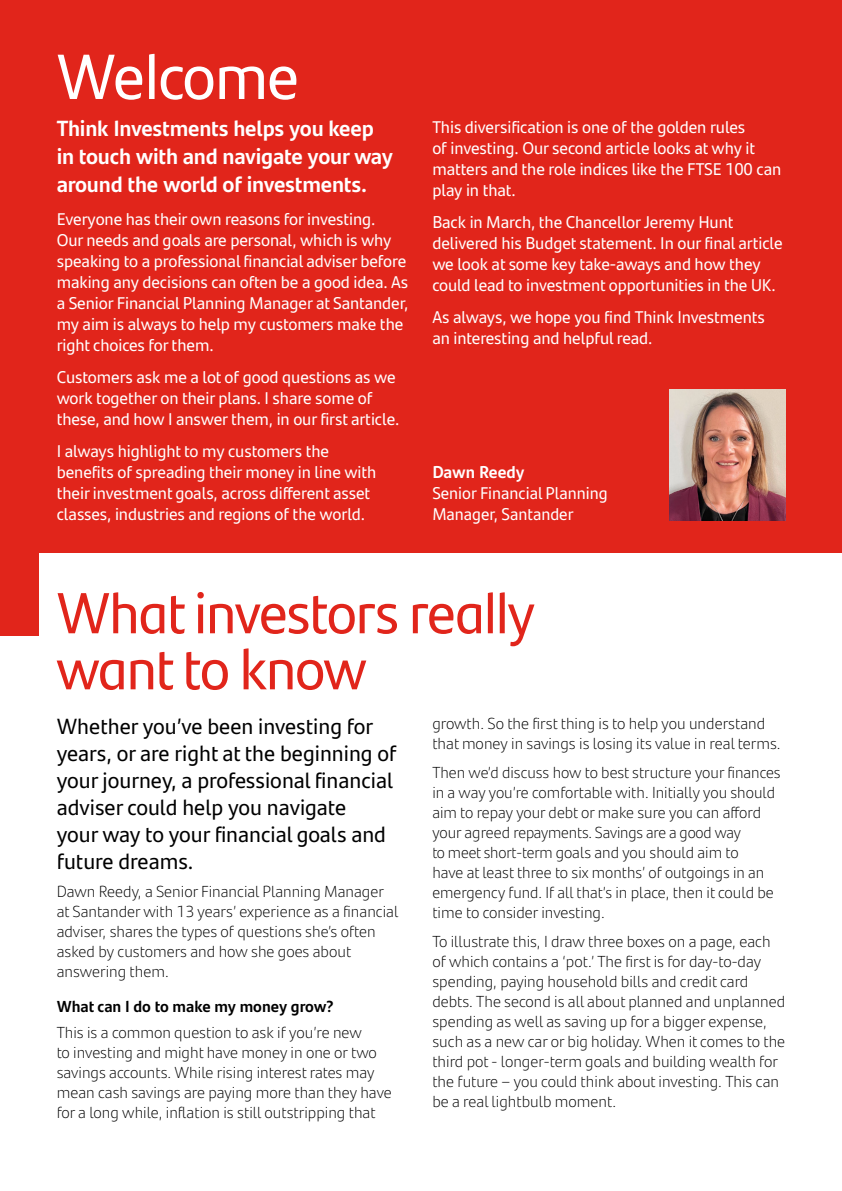
<style>
.page{position:relative;width:842px;height:1191px;background:#fff}
.page>*{position:absolute;margin:0;border:0;box-sizing:border-box;transform-origin:0 0}
.t1{font:64px "Santander Headline";color:#fff}
.t2{font:58px/56px "Santander Headline";letter-spacing:-.01em;color:#e1251b}
.t3{font:22px/27px "Santander Text";color:#000}
.t4{font:700 22px/28px "Santander Text";letter-spacing:-.01em;color:#fff}
.t5{font:17px/21px "Santander Text";letter-spacing:-.005em;color:#fff}
.t6{font:700 17px "Santander Text";color:#fff}
.t7{font:300 16px/20px "Santander Text";color:#000}
.t8{font:700 16px "Santander Text";color:#000}
</style>
<div class="page">
<div style="left:0;top:0;width:842px;height:635px;background:#e1251b"></div>
<img style="left:670px;top:390px;width:115px;height:130px">
<div style="left:40px;top:553px;width:802px;height:105px;background:#fff"></div>
<h1 class="t1" style="left:57px;top:28px;width:244px">Welcome</h1>
<h3 class="t4" style="left:57px;top:113px;width:338px">Think Investments helps you keep in touch with and navigate your way around the world of investments.</h3>
<p class="t5" style="left:57px;top:207px;width:353px">Everyone has their own reasons for investing.<br>Our needs and goals are personal, which is why speaking to a professional financial adviser before making any decisions can often be a good idea. As a Senior Financial Planning Manager at Santander, my aim is always to help my customers make the right choices for them.</p>
<p class="t5" style="left:57px;top:366px;width:344px">Customers ask me a lot of good questions as we work together on their plans. I share some of these, and how I answer them, in our first article.</p>
<p class="t5" style="left:57px;top:440px;width:321px">I always highlight to my customers the benefits of spreading their money in line with their investment goals, across different asset classes, industries and regions of the world.</p>
<p class="t5" style="left:432px;top:115px;width:350px">This diversification is one of the golden rules<br>of investing. Our second article looks at why it matters and the role indices like the FTSE 100 can play in that.</p>
<p class="t5" style="left:432px;top:211px;width:352px">Back in March, the Chancellor Jeremy Hunt delivered his Budget statement. In our final article we look at some key take-aways and how they could lead to investment opportunities in the UK.</p>
<p class="t5" style="left:432px;top:306px;width:334px">As always, we hope you find Think Investments an interesting and helpful read.</p>
<p class="t6" style="left:432px;top:459px;width:94px">Dawn Reedy</p>
<p class="t5" style="left:432px;top:482px;width:177px">Senior Financial Planning<br>Manager, Santander</p>
<h2 class="t2" style="left:57px;top:582px;width:479px">What investors really want to know</h2>
<h3 class="t3" style="left:57px;top:711px;width:341px">Whether you’ve been investing for years, or are right at the beginning of your journey, a professional financial adviser could help you navigate<br>your way to your financial goals and future dreams.</h3>
<p class="t7" style="left:57px;top:880px;width:343px">Dawn Reedy, a Senior Financial Planning Manager at Santander with 13 years’ experience as a financial adviser, shares the types of questions she’s often asked by customers and how she goes about answering them.</p>
<p class="t8" style="left:57px;top:994px;width:278px">What can I do to make my money grow?</p>
<p class="t7" style="left:57px;top:1021px;width:337px">This is a common question to ask if you’re new<br>to investing and might have money in one or two savings accounts. While rising interest rates may mean cash savings are paying more than they have for a long while, inflation is still outstripping that</p>
<p class="t7" style="left:432px;top:713px;width:350px">growth. So the first thing is to help you understand that money in savings is losing its value in real terms.</p>
<p class="t7" style="left:432px;top:761px;width:350px">Then we’d discuss how to best structure your finances in a way you’re comfortable with. Initially you should aim to repay your debt or make sure you can afford your agreed repayments. Savings are a good way<br>to meet short-term goals and you should aim to<br>have at least three to six months’ of outgoings in an emergency fund. If all that’s in place, then it could be time to consider investing.</p>
<p class="t7" style="left:432px;top:930px;width:354px">To illustrate this, I draw three boxes on a page, each of which contains a ‘pot.’ The first is for day-to-day spending, paying household bills and credit card debts. The second is all about planned and unplanned spending as well as saving up for a bigger expense, such as a new car or big holiday. When it comes to the third pot - longer-term goals and building wealth for the future – you could think about investing. This can be a real lightbulb moment.</p>
</div>
